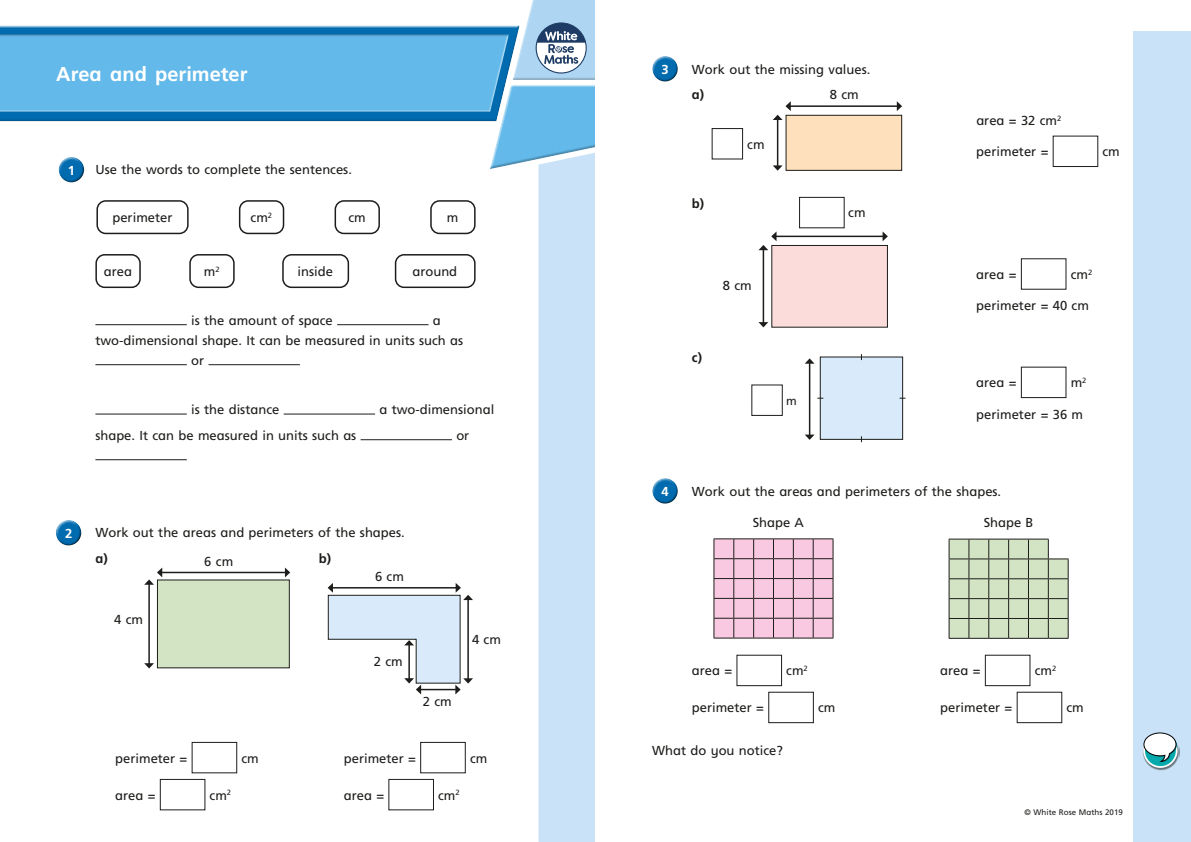
<style>
.page{position:relative;width:1191px;height:842px;background:#fff}
.page>*{position:absolute;margin:0;border:0;box-sizing:border-box;transform-origin:0 0}
.t1{font:700 20px "Frutiger Inf";color:#fff}
.t2{font:13px "Frutiger Inf";color:#1d1d1b}
.t3{font:700 13px "Frutiger Inf";color:#1d1d1b}
.t4{font:700 13px "Frutiger Inf";color:#fff}
.t5{font:12px "Frutiger Inf";color:#1d1d1b}
.t6{font:8px "Frutiger Inf";color:#1d1d1b}
</style>
<div class="page">
<div style="left:1133px;top:31px;width:58px;height:811px;background:#c9e2f7"></div>
<svg style="left:0;top:0;width:595px;height:169px"></svg>
<svg style="left:538px;top:144px;width:57px;height:698px;background:#c9e2f6"></svg>
<div style="left:58px;top:156px;width:27px;height:21px;background:#fff;opacity:.75"></div>
<div style="left:58px;top:161px;width:27px;height:22px;background:#1d1d1b;opacity:.75"></div>
<div style="left:95px;top:254px;width:46px;height:34px;border:2px solid #1d1d1b;border-radius:9px"></div>
<div style="left:395px;top:254px;width:80px;height:34px;border:2px solid #1d1d1b;border-radius:9px"></div>
<div style="left:239px;top:200px;width:45px;height:34px;border:2px solid #1d1d1b;border-radius:9px"></div>
<div style="left:96px;top:200px;width:93px;height:34px;border:2px solid #1d1d1b;border-radius:9px"></div>
<div style="left:334px;top:200px;width:46px;height:34px;border:2px solid #1d1d1b;border-radius:9px"></div>
<div style="left:430px;top:200px;width:45px;height:34px;border:2px solid #1d1d1b;border-radius:9px"></div>
<div style="left:189px;top:254px;width:46px;height:34px;border:2px solid #1d1d1b;border-radius:9px"></div>
<div style="left:282px;top:254px;width:67px;height:34px;border:2px solid #1d1d1b;border-radius:9px"></div>
<hr style="left:95px;top:324px;width:92px;height:1px;background:#1d1d1b">
<hr style="left:337px;top:324px;width:91px;height:1px;background:#1d1d1b">
<hr style="left:95px;top:364px;width:92px;height:1px;background:#1d1d1b">
<hr style="left:208px;top:364px;width:92px;height:1px;background:#1d1d1b">
<hr style="left:95px;top:414px;width:92px;height:1px;background:#1d1d1b">
<hr style="left:284px;top:414px;width:91px;height:1px;background:#1d1d1b">
<hr style="left:360px;top:439px;width:92px;height:1px;background:#1d1d1b">
<hr style="left:95px;top:459px;width:92px;height:1px;background:#1d1d1b">
<div style="left:56px;top:519px;width:26px;height:21px;background:#fff;opacity:.75"></div>
<div style="left:56px;top:524px;width:27px;height:22px;background:#1d1d1b;opacity:.75"></div>
<hr style="left:161px;top:572px;width:125px;height:1px;background:#1d1d1b">
<svg style="left:285px;top:567px;width:5px;height:10px"></svg>
<hr style="left:148px;top:584px;width:2px;height:80px;background:#1d1d1b">
<svg style="left:144px;top:568px;width:18px;height:17px"></svg>
<svg style="left:144px;top:663px;width:10px;height:5px"></svg>
<div style="left:157px;top:580px;width:132px;height:88px;background:#d3e4c4"></div>
<div style="left:157px;top:579px;width:133px;height:89px;border:1px solid #1d1d1b"></div>
<div style="left:192px;top:742px;width:45px;height:31px;border:1px solid #1d1d1b"></div>
<div style="left:420px;top:742px;width:45px;height:31px;border:1px solid #1d1d1b"></div>
<div style="left:160px;top:779px;width:45px;height:31px;border:1px solid #1d1d1b"></div>
<div style="left:388px;top:779px;width:46px;height:31px;border:1px solid #1d1d1b"></div>
<div style="left:652px;top:56px;width:26px;height:20px;background:#fff;opacity:.75"></div>
<div style="left:652px;top:60px;width:27px;height:23px;background:#1d1d1b;opacity:.75"></div>
<div style="left:786px;top:115px;width:115px;height:55px;background:#fee0bd"></div>
<div style="left:785px;top:115px;width:117px;height:56px;border:1px solid #1d1d1b"></div>
<hr style="left:789px;top:105px;width:109px;height:2px;background:#1d1d1b">
<svg style="left:896px;top:101px;width:6px;height:10px"></svg>
<hr style="left:777px;top:119px;width:1px;height:48px;background:#1d1d1b">
<svg style="left:773px;top:102px;width:17px;height:18px"></svg>
<svg style="left:773px;top:165px;width:9px;height:6px"></svg>
<div style="left:711px;top:128px;width:32px;height:31px;border:1px solid #1d1d1b"></div>
<div style="left:1052px;top:136px;width:46px;height:31px;border:1px solid #1d1d1b"></div>
<div style="left:772px;top:245px;width:115px;height:82px;background:#fbdcda"></div>
<div style="left:771px;top:245px;width:117px;height:83px;border:1px solid #1d1d1b"></div>
<hr style="left:775px;top:236px;width:108px;height:1px;background:#1d1d1b">
<svg style="left:882px;top:231px;width:6px;height:10px"></svg>
<hr style="left:762px;top:249px;width:2px;height:74px;background:#1d1d1b">
<svg style="left:758px;top:232px;width:18px;height:18px"></svg>
<svg style="left:758px;top:322px;width:10px;height:5px"></svg>
<div style="left:799px;top:197px;width:45px;height:31px;border:1px solid #1d1d1b"></div>
<div style="left:1021px;top:367px;width:45px;height:31px;border:1px solid #1d1d1b"></div>
<hr style="left:809px;top:362px;width:1px;height:74px;background:#1d1d1b">
<svg style="left:805px;top:358px;width:9px;height:6px"></svg>
<svg style="left:805px;top:435px;width:9px;height:5px"></svg>
<div style="left:820px;top:357px;width:82px;height:82px;background:#d9ebfa"></div>
<div style="left:819px;top:356px;width:84px;height:84px;border:1px solid #1d1d1b"></div>
<div style="left:652px;top:478px;width:26px;height:20px;background:#fff;opacity:.75"></div>
<div style="left:652px;top:482px;width:27px;height:23px;background:#1d1d1b;opacity:.75"></div>
<svg style="left:713px;top:538px;width:120px;height:101px;background:#e0b7cb"></svg>
<svg style="left:948px;top:539px;width:120px;height:100px;background:#c3d1b5"></svg>
<div style="left:736px;top:655px;width:46px;height:31px;border:1px solid #1d1d1b"></div>
<div style="left:985px;top:655px;width:45px;height:31px;border:1px solid #1d1d1b"></div>
<div style="left:768px;top:692px;width:45px;height:31px;border:1px solid #1d1d1b"></div>
<div style="left:1016px;top:692px;width:46px;height:31px;border:1px solid #1d1d1b"></div>
<svg style="left:327px;top:583px;width:146px;height:111px"></svg>
<img style="left:1146px;top:741px;width:33px;height:30px">
<svg style="left:1144px;top:734px;width:32px;height:33px"></svg>
<div style="left:1143px;top:734px;width:34px;height:34px;border:2px solid #fff;border-radius:50%"></div>
<svg style="left:1143px;top:733px;width:33px;height:29px"></svg>
<h1 class="t1" style="left:56px;top:62px;width:193px">Area and perimeter</h1>
<p class="t4" style="left:68px;top:162px;width:9px">1</p>
<p class="t2" style="left:95px;top:162px;width:258px">Use the words to complete the sentences.</p>
<p class="t2" style="left:251px;top:210px;width:23px">cm<sup>2</sup></p>
<p class="t2" style="left:112px;top:210px;width:61px">perimeter</p>
<p class="t2" style="left:348px;top:210px;width:19px">cm</p>
<p class="t2" style="left:447px;top:210px;width:13px">m</p>
<p class="t2" style="left:204px;top:264px;width:17px">m<sup>2</sup></p>
<p class="t2" style="left:297px;top:264px;width:37px">inside</p>
<p class="t2" style="left:191px;top:313px;width:143px">is the amount of space</p>
<p class="t2" style="left:433px;top:313px;width:9px">a</p>
<p class="t2" style="left:95px;top:333px;width:369px">two-dimensional shape. It can be measured in units such as</p>
<p class="t2" style="left:191px;top:353px;width:14px">or</p>
<p class="t2" style="left:191px;top:402px;width:90px">is the distance</p>
<p class="t2" style="left:379px;top:402px;width:116px">a two-dimensional</p>
<p class="t2" style="left:95px;top:428px;width:262px">shape. It can be measured in units such as</p>
<p class="t2" style="left:456px;top:428px;width:14px">or</p>
<p class="t2" style="left:104px;top:264px;width:30px">area</p>
<p class="t2" style="left:412px;top:264px;width:46px">around</p>
<p class="t4" style="left:65px;top:526px;width:9px">2</p>
<p class="t2" style="left:95px;top:525px;width:311px">Work out the areas and perimeters of the shapes.</p>
<p class="t3" style="left:95px;top:551px;width:14px">a)</p>
<p class="t2" style="left:204px;top:554px;width:30px">6 cm</p>
<p class="t3" style="left:319px;top:551px;width:14px">b)</p>
<p class="t2" style="left:114px;top:612px;width:30px">4 cm</p>
<p class="t2" style="left:375px;top:569px;width:30px">6 cm</p>
<p class="t2" style="left:374px;top:654px;width:30px">2 cm</p>
<p class="t2" style="left:423px;top:694px;width:30px">2 cm</p>
<p class="t2" style="left:472px;top:632px;width:30px">4 cm</p>
<p class="t2" style="left:115px;top:750px;width:74px">perimeter =</p>
<p class="t2" style="left:241px;top:750px;width:19px">cm</p>
<p class="t2" style="left:344px;top:750px;width:74px">perimeter =</p>
<p class="t2" style="left:470px;top:750px;width:19px">cm</p>
<p class="t2" style="left:115px;top:787px;width:42px">area =</p>
<p class="t2" style="left:210px;top:787px;width:23px">cm<sup>2</sup></p>
<p class="t2" style="left:344px;top:787px;width:42px">area =</p>
<p class="t2" style="left:438px;top:787px;width:23px">cm<sup>2</sup></p>
<p class="t4" style="left:661px;top:62px;width:9px">3</p>
<p class="t2" style="left:692px;top:61px;width:180px">Work out the missing values.</p>
<p class="t3" style="left:692px;top:87px;width:14px">a)</p>
<p class="t2" style="left:829px;top:86px;width:30px">8 cm</p>
<p class="t3" style="left:692px;top:195px;width:14px">b)</p>
<p class="t2" style="left:747px;top:136px;width:19px">cm</p>
<p class="t2" style="left:723px;top:278px;width:30px">8 cm</p>
<p class="t3" style="left:692px;top:349px;width:12px">c)</p>
<p class="t5" style="left:786px;top:394px;width:12px">m</p>
<p class="t2" style="left:848px;top:205px;width:19px">cm</p>
<p class="t2" style="left:976px;top:113px;width:86px">area = 32 cm<sup>2</sup></p>
<p class="t2" style="left:976px;top:144px;width:74px">perimeter =</p>
<p class="t2" style="left:1102px;top:144px;width:19px">cm</p>
<p class="t2" style="left:976px;top:267px;width:42px">area =</p>
<p class="t2" style="left:1070px;top:267px;width:23px">cm<sup>2</sup></p>
<p class="t2" style="left:976px;top:298px;width:114px">perimeter = 40 cm</p>
<p class="t2" style="left:976px;top:375px;width:42px">area =</p>
<p class="t2" style="left:1070px;top:375px;width:17px">m<sup>2</sup></p>
<p class="t2" style="left:976px;top:406px;width:108px">perimeter = 36 m</p>
<p class="t4" style="left:661px;top:484px;width:9px">4</p>
<p class="t2" style="left:692px;top:483px;width:311px">Work out the areas and perimeters of the shapes.</p>
<p class="t2" style="left:752px;top:515px;width:53px">Shape A</p>
<p class="t2" style="left:983px;top:515px;width:51px">Shape B</p>
<p class="t2" style="left:692px;top:663px;width:42px">area =</p>
<p class="t2" style="left:786px;top:663px;width:23px">cm<sup>2</sup></p>
<p class="t2" style="left:940px;top:663px;width:42px">area =</p>
<p class="t2" style="left:1034px;top:663px;width:23px">cm<sup>2</sup></p>
<p class="t2" style="left:692px;top:700px;width:74px">perimeter =</p>
<p class="t2" style="left:818px;top:700px;width:19px">cm</p>
<p class="t2" style="left:940px;top:700px;width:74px">perimeter =</p>
<p class="t2" style="left:1066px;top:700px;width:19px">cm</p>
<p class="t2" style="left:652px;top:743px;width:132px">What do you notice?</p>
<p class="t6" style="left:1024px;top:808px;width:100px">© White Rose Maths 2019</p>
</div>
